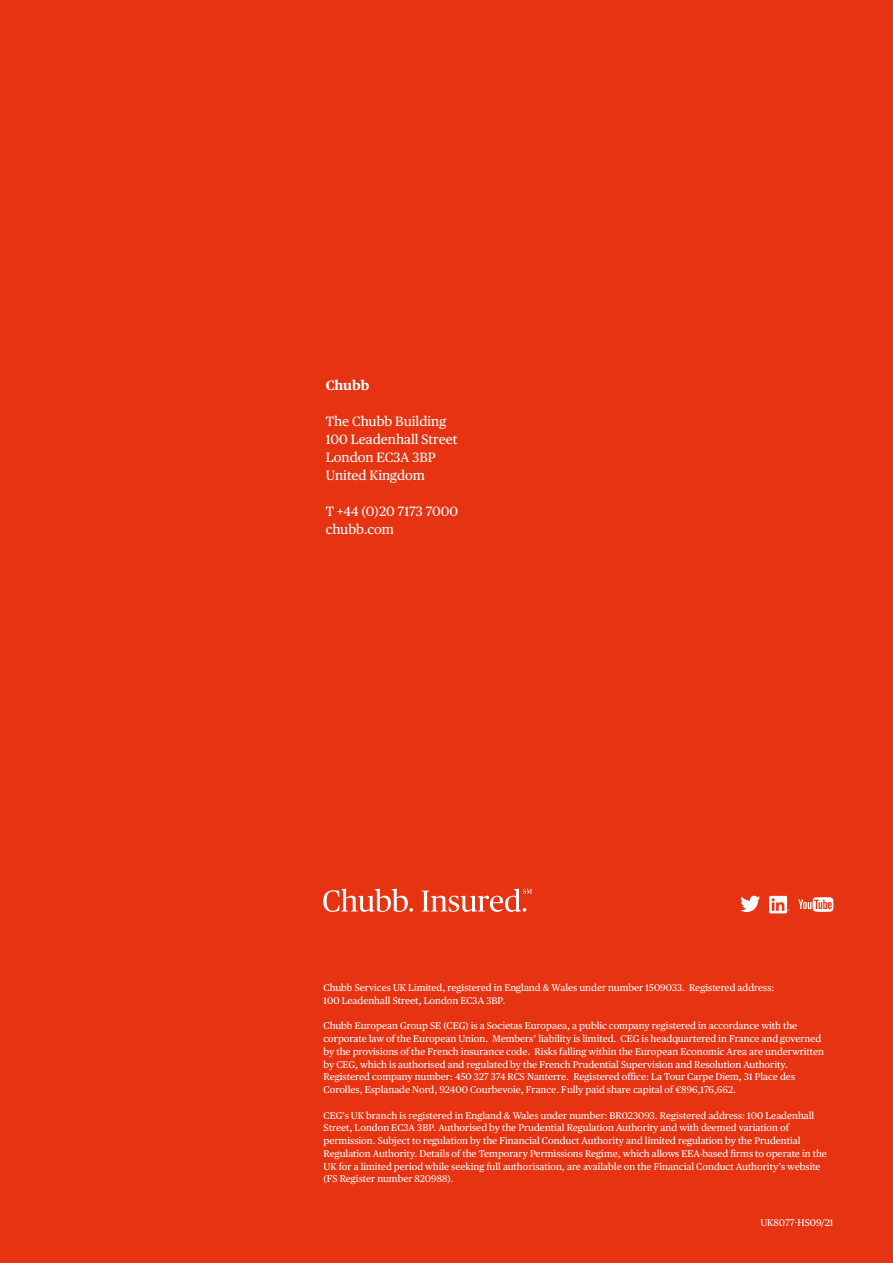
<style>
.page{position:relative;width:893px;height:1263px;background:#e63312}
.page>*{position:absolute;margin:0;border:0;box-sizing:border-box;transform-origin:0 0}
.BODY_COPY_KO{font:13.5px/18px "Chubb Publico Text";color:#fff}
.BODY_COPY_KO-2{font:700 13.5px "Chubb Publico Text";color:#fff}
.LEGAL{font:9.75px/12.8px "Chubb Publico Text";color:#fff}
</style>
<div class="page">
<svg style="left:323px;top:889px;width:90px;height:23px"></svg>
<svg style="left:421px;top:889px;width:111px;height:23px"></svg>
<svg style="left:769px;top:896px;width:20px;height:17px"></svg>
<svg style="left:740px;top:896px;width:20px;height:16px"></svg>
<svg style="left:798px;top:897px;width:35px;height:15px"></svg>
<p class="BODY_COPY_KO-2" style="left:326px;top:375px;width:45px">Chubb</p>
<p class="BODY_COPY_KO" style="left:326px;top:412px;width:133px">The Chubb Building<br>100 Leadenhall Street<br>London EC3A 3BP<br>United Kingdom</p>
<p class="BODY_COPY_KO" style="left:326px;top:502px;width:134px">T +44 (0)20 7173 7000 chubb.com</p>
<p class="LEGAL" style="left:324px;top:981px;width:452px">Chubb Services UK Limited, registered in England &amp; Wales under number 1509033. Registered address:<br>100 Leadenhall Street, London EC3A 3BP.</p>
<p class="LEGAL" style="left:324px;top:1019px;width:502px">Chubb European Group SE (CEG) is a Societas Europaea, a public company registered in accordance with the corporate law of the European Union. Members’ liability is limited. CEG is headquartered in France and governed by the provisions of the French insurance code. Risks falling within the European Economic Area are underwritten by CEG, which is authorised and regulated by the French Prudential Supervision and Resolution Authority.<br>Registered company number: 450 327 374 RCS Nanterre. Registered office: La Tour Carpe Diem, 31 Place des Corolles, Esplanade Nord, 92400 Courbevoie, France. Fully paid share capital of €896,176,662.</p>
<p class="LEGAL" style="left:324px;top:1108px;width:505px">CEG’s UK branch is registered in England &amp; Wales under number: BR023093. Registered address: 100 Leadenhall Street, London EC3A 3BP. Authorised by the Prudential Regulation Authority and with deemed variation of permission. Subject to regulation by the Financial Conduct Authority and limited regulation by the Prudential Regulation Authority. Details of the Temporary Permissions Regime, which allows EEA-based firms to operate in the UK for a limited period while seeking full authorisation, are available on the Financial Conduct Authority’s website (FS Register number 820988).</p>
<p class="LEGAL" style="left:760px;top:1215px;width:75px">UK8077-HS09/21</p>
</div>
